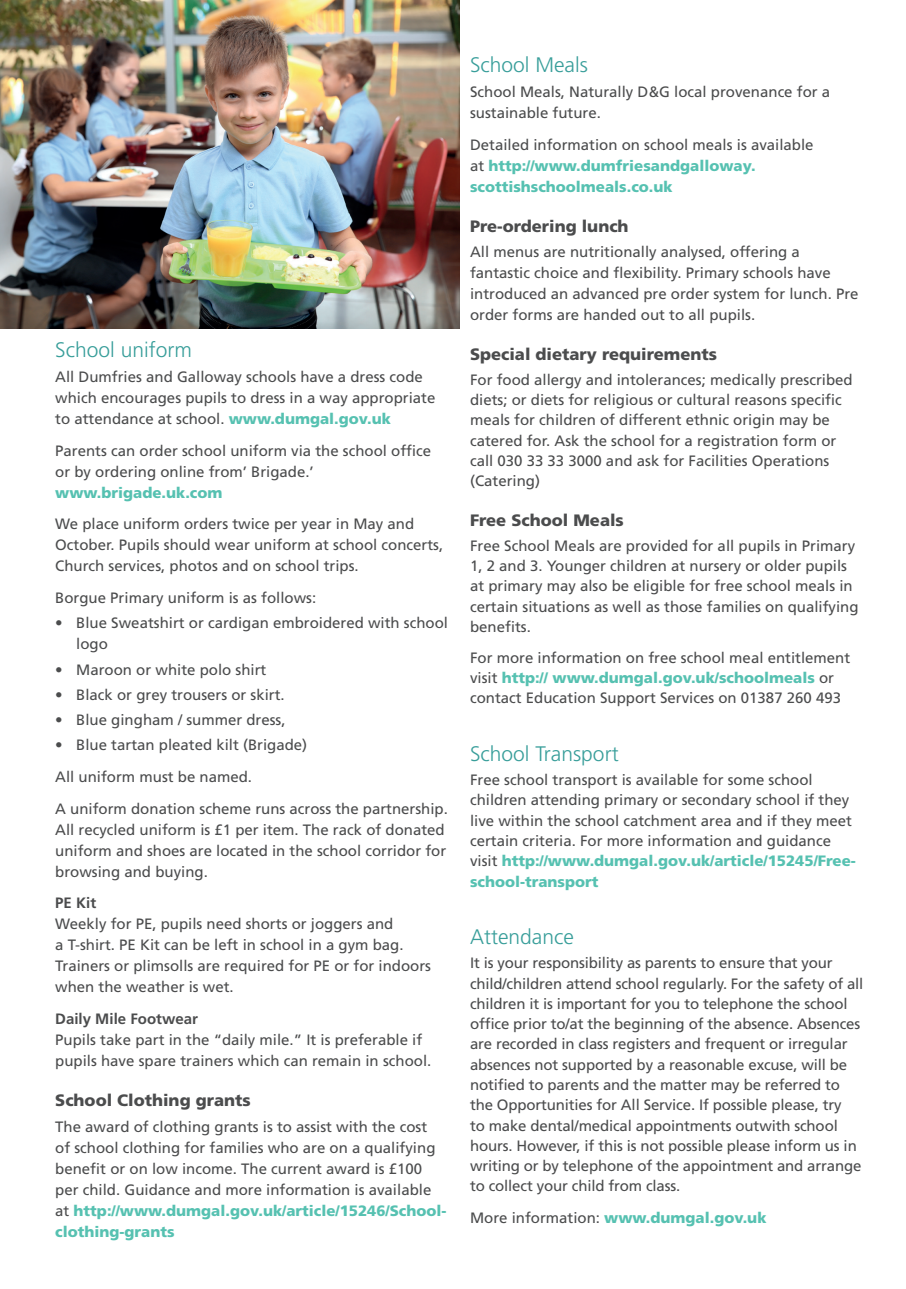
<style>
.page{position:relative;width:906px;height:1289px;background:#fff}
.page>*{position:absolute;margin:0;border:0;box-sizing:border-box;transform-origin:0 0}
.t1{font:300 21px "Frutiger";color:#389e9a}
.t2{font:900 16.5px "Frutiger";color:#4b4c4d}
.t3{font:15px/20.2px "Frutiger";color:#4b4c4d}
.t4{font:900 15px/21px "Frutiger";color:#56c1b1}
.t5{font:700 15px "Frutiger";color:#4b4c4d}
.s1{font-weight:900;color:#56c1b1}
.s2{font-weight:400;color:#4b4c4d}
</style>
<div class="page">
<img style="left:0;top:0;width:459px;height:328px">
<h1 class="t1" style="left:55px;top:337px;width:138px">School uniform</h1>
<p class="t3" style="left:55px;top:366px;width:382px;line-height:21px">All Dumfries and Galloway schools have a dress code which encourages pupils to dress in a way appropriate to attendance at school. <span class="s1">www.dumgal.gov.uk</span></p>
<p class="t3" style="left:55px;top:440px;width:377px;line-height:21px">Parents can order school uniform via the school office or by ordering online from’ Brigade.’</p>
<p class="t4" style="left:55px;top:482px;width:169px">www.brigade.uk.com</p>
<p class="t3" style="left:55px;top:513px;width:389px;line-height:21px">We place uniform orders twice per year in May and<br>October. Pupils should wear uniform at school concerts,<br>Church services, photos and on school trips.</p>
<p class="t3" style="left:55px;top:587px;width:262px">Borgue Primary uniform is as follows:</p>
<p class="t3" style="left:76px;top:612px;width:373px;line-height:21px;text-indent:-21px">• Blue Sweatshirt or cardigan embroidered with school logo</p>
<p class="t3" style="left:55px;top:659px;width:213px">• Maroon or white polo shirt</p>
<p class="t3" style="left:55px;top:684px;width:231px">• Black or grey trousers or skirt.</p>
<p class="t3" style="left:55px;top:709px;width:232px">• Blue gingham / summer dress,</p>
<p class="t3" style="left:55px;top:729px;width:394px;line-height:31.7px">• Blue tartan pleated kilt (Brigade)<br>All uniform must be named.<br>A uniform donation scheme runs across the partnership.</p>
<p class="t3" style="left:55px;top:818px;width:392px;line-height:21px;text-align:justify">All recycled uniform is £1 per item. The rack of donated uniform and shoes are located in the school corridor for browsing and buying.</p>
<p class="t5" style="left:55px;top:894px;width:42px">PE Kit</p>
<p class="t3" style="left:55px;top:913px;width:377px;line-height:21px">Weekly for PE, pupils need shorts or joggers and<br>a T-shirt. PE Kit can be left in school in a gym bag.<br>Trainers or plimsolls are required for PE or for indoors when the weather is wet.</p>
<p class="t5" style="left:55px;top:1010px;width:144px">Daily Mile Footwear</p>
<p class="t3" style="left:55px;top:1029px;width:377px;line-height:21px">Pupils take part in the “daily mile.” It is preferable if pupils have spare trainers which can remain in school.</p>
<p class="t2" style="left:55px;top:1090px;width:197px">School Clothing grants</p>
<p class="t3" style="left:55px;top:1115px;width:393px;line-height:21px">The award of clothing grants is to assist with the cost<br>of school clothing for families who are on a qualifying benefit or on low income. The current award is £100 per child. Guidance and more information is available at <span class="s1">http://www.dumgal.gov.uk/article/15246/School&shy;clothing-grants</span></p>
<h1 class="t1" style="left:470px;top:53px;width:119px">School Meals</h1>
<p class="t3" style="left:470px;top:81px;width:362px;line-height:21px">School Meals, Naturally D&amp;G local provenance for a sustainable future.</p>
<p class="t4" style="left:470px;top:134px;width:345px"><span class="s2">Detailed information on school meals is available at</span> http://www.dumfriesandgalloway. scottishschoolmeals.co.uk</p>
<p class="t2" style="left:470px;top:216px;width:160px">Pre-ordering lunch</p>
<p class="t3" style="left:470px;top:241px;width:390px;line-height:21px">All menus are nutritionally analysed, offering a fantastic choice and flexibility. Primary schools have introduced an advanced pre order system for lunch. Pre order forms are handed out to all pupils.</p>
<p class="t2" style="left:470px;top:344px;width:248px">Special dietary requirements</p>
<p class="t3" style="left:470px;top:369px;width:384px">For food allergy and intolerances; medically prescribed diets; or diets for religious or cultural reasons specific meals for children of different ethnic origin may be catered for. Ask the school for a registration form or call 030 33 33 3000 and ask for Facilities Operations (Catering)</p>
<p class="t2" style="left:470px;top:510px;width:155px">Free School Meals</p>
<p class="t3" style="left:470px;top:535px;width:390px">Free School Meals are provided for all pupils in Primary 1, 2 and 3. Younger children at nursery or older pupils at primary may also be eligible for free school meals in certain situations as well as those families on qualifying benefits.</p>
<p class="t3" style="left:470px;top:647px;width:382px">For more information on free school meal entitlement visit <span class="s1">http:// www.dumgal.gov.uk/schoolmeals</span> or contact Education Support Services on 01387 260 493</p>
<h1 class="t1" style="left:470px;top:741px;width:150px">School Transport</h1>
<p class="t3" style="left:470px;top:769px;width:387px">Free school transport is available for some school children attending primary or secondary school if they live within the school catchment area and if they meet certain criteria. For more information and guidance visit <span class="s1">http://www.dumgal.gov.uk/article/15245/Free&shy;school-transport</span></p>
<h1 class="t1" style="left:470px;top:924px;width:105px">Attendance</h1>
<p class="t3" style="left:470px;top:952px;width:395px">It is your responsibility as parents to ensure that your child/children attend school regularly. For the safety of all children it is important for you to telephone the school office prior to/at the beginning of the absence. Absences are recorded in class registers and frequent or irregular absences not supported by a reasonable excuse, will be notified to parents and the matter may be referred to the Opportunities for All Service. If possible please, try<br>to make dental/medical appointments outwith school hours. However, if this is not possible please inform us in writing or by telephone of the appointment and arrange to collect your child from class.</p>
<p class="t4" style="left:470px;top:1206px;width:298px"><span class="s2">More information:</span> www.dumgal.gov.uk</p>
</div>
